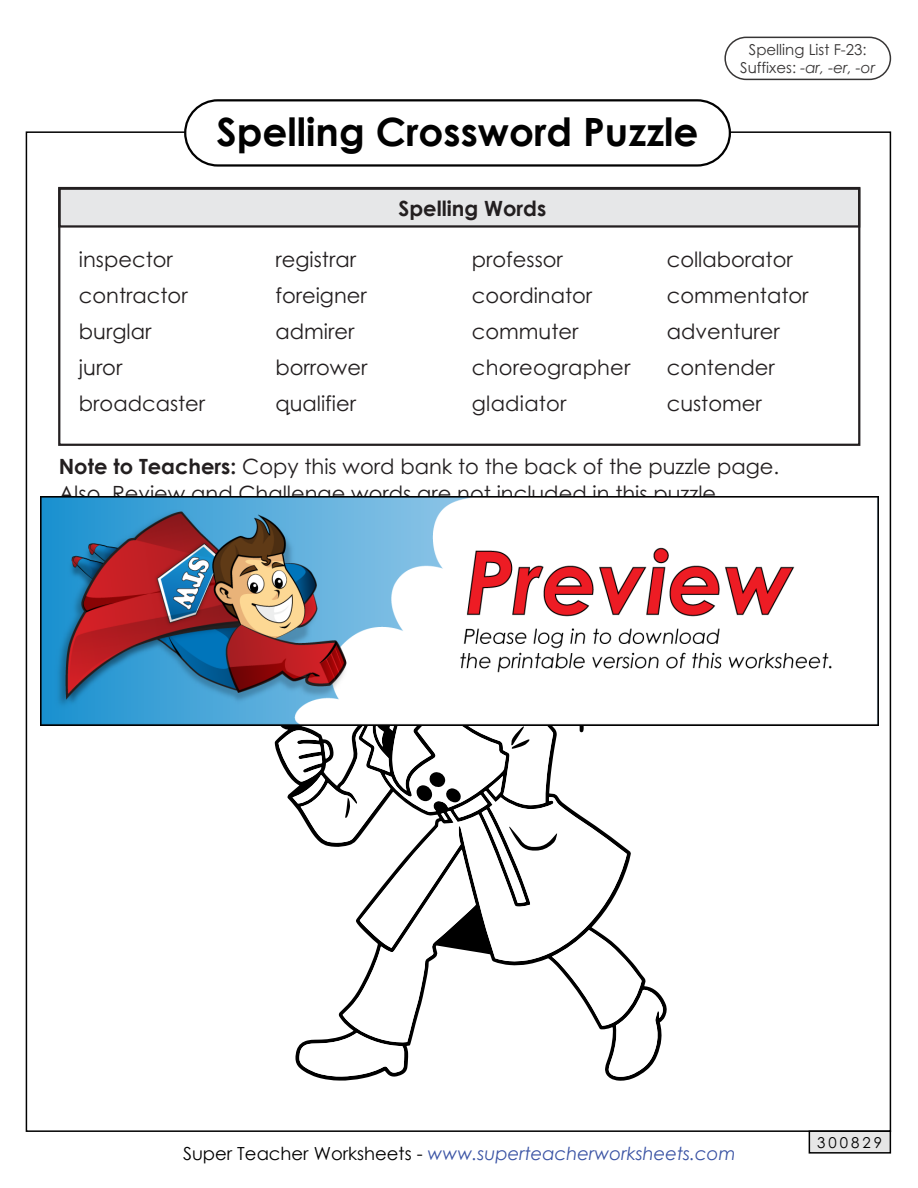
<style>
.page{position:relative;width:918px;height:1188px;background:#fff}
.page>*{position:absolute;margin:0;border:0;box-sizing:border-box;transform-origin:0 0}
.t1{font:700 39px "Century Gothic 2";color:#010101}
.t2{font:21px/36px "Century STW4";color:#231f20}
.t3{font:21px/27px "Century STW3";color:#231f20}
.t4{font:700 21px "Century STW4";color:#231f20}
.t5{font:italic 18px "Century Gothic 2";color:#3a53a4}
.t6{font:15px/18px "Century STW4";color:#373535;text-align:center}
.t7{font:15px "Century STW4";letter-spacing:.2em;color:#010101}
.s1{font-style:italic}
.s2{font-weight:700}
.s3{font-style:normal;color:#010101}
</style>
<div class="page">
<div style="left:809px;top:1130px;width:82px;height:24px;background:#e6e6e6;border:2px solid #010101"></div>
<div style="left:184px;top:99px;width:547px;height:68px;border:2px solid #010101;border-radius:33px"></div>
<div style="left:58px;top:188px;width:802px;height:40px;background:#e6e7e8;border:2px solid #231f20"></div>
<div style="left:58px;top:187px;width:802px;height:259px;border:2px solid #231f20"></div>
<div style="left:724px;top:37px;width:167px;height:43px;border:2px solid #373535;border-radius:21px"></div>
<svg style="left:255px;top:725px;width:409px;height:352px"></svg>
<img style="left:41px;top:496px;width:837px;height:229px">
<h1 class="t1" style="left:217px;top:102px;width:484px">Spelling Crossword Puzzle</h1>
<p class="t4" style="left:398px;top:192px;width:149px">Spelling Words</p>
<p class="t6" style="left:740px;top:40px;width:137px">Spelling List F-23:<br>Suffixes: <span class="s1">-ar, -er, -or</span></p>
<p class="t2" style="left:79px;top:242px;width:128px">inspector contractor burglar<br>juror broadcaster</p>
<p class="t2" style="left:275px;top:242px;width:93px">registrar foreigner admirer borrower qualifier</p>
<p class="t2" style="left:472px;top:242px;width:160px">professor coordinator commuter choreographer gladiator</p>
<p class="t2" style="left:667px;top:242px;width:143px">collaborator commentator adventurer contender customer</p>
<p class="t3" style="left:59px;top:452px;width:722px"><span class="s2">Note to Teachers:</span> Copy this word bank to the back of the puzzle page.<br>Also, Review and Challenge words are not included in this puzzle.</p>
<p class="t5" style="left:183px;top:1141px;width:554px"><span class="s3">Super Teacher Worksheets -</span> www.superteacherworksheets.com</p>
<p class="t7" style="left:817px;top:1132px;width:66px">300829</p>
</div>
